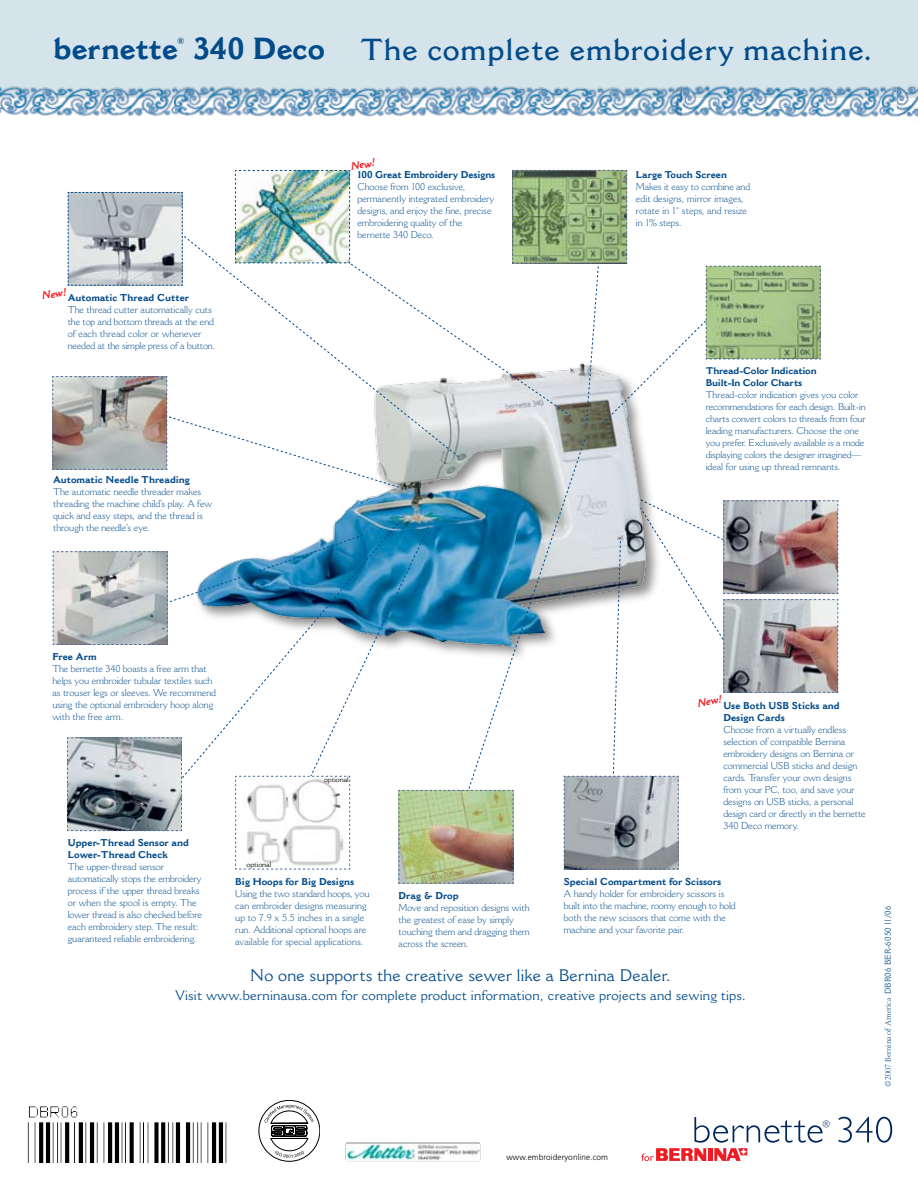
<style>
.page{position:relative;width:918px;height:1188px;background:#fff}
.page>*{position:absolute;margin:0;border:0;box-sizing:border-box;transform-origin:0 0}
.t1{font:600 30px "Cantoria";letter-spacing:.03em;color:#024b8b}
.t2{font:700 30px "Cantoria";color:#024b8b}
.t3{font:16.5px "Cantoria";letter-spacing:.015em;color:#024b8b}
.t4{font:13.5px "Cantoria";letter-spacing:.015em;color:#024b8b}
.t5{font:italic 700 10.5px "Cantoria";color:#ed1c24}
.t6{font:300 9.75px/12px "Cantoria";color:#024b8b}
.t7{font:700 9.75px/12px "Cantoria";color:#024b8b}
.t8{font:300 9.6px/12px "Cantoria";letter-spacing:-.01em;color:#024b8b}
.t9{font:700 9.6px/12px "Cantoria";letter-spacing:-.02em;color:#024b8b}
.t10{font:700 9px "Cantoria";color:#024b8b}
.t11{font:8.25px "Berling";color:#024b8b}
.t12{font:300 8.25px "Frutiger";letter-spacing:.01em;color:#000}
.t13{font:7.2px "Cantoria";color:#000}
.s1{font-family:"Cantoria"}
</style>
<div class="page">
<img style="left:345px;top:1142px;width:135px;height:19px">
<div style="left:259px;top:1100px;width:61px;height:61px;border:1px solid #000;border-radius:50%"></div>
<svg style="left:264px;top:1105px;width:49px;height:53px"></svg>
<div style="left:0;top:0;width:918px;height:98px;background:#d5e4eb"></div>
<img style="left:189px;top:86px;width:487px;height:31px">
<img style="left:0;top:86px;width:189px;height:31px">
<img style="left:676px;top:85px;width:242px;height:33px">
<img style="left:334px;top:417px;width:317px;height:109px">
<svg style="left:184px;top:218px;width:276px;height:240px"></svg>
<svg style="left:298px;top:227px;width:214px;height:190px"></svg>
<img style="left:459px;top:439px;width:127px;height:218px">
<svg style="left:563px;top:495px;width:276px;height:375px"></svg>
<img style="left:52px;top:526px;width:462px;height:358px">
<svg style="left:52px;top:376px;width:352px;height:113px"></svg>
<img style="left:235px;top:170px;width:115px;height:94px">
<svg style="left:67px;top:192px;width:116px;height:94px;background:#bac0c5"></svg>
<svg style="left:512px;top:170px;width:309px;height:256px"></svg>
<svg style="left:839px;top:1117px;width:53px;height:26px"></svg>
<svg style="left:641px;top:1117px;width:189px;height:44px"></svg>
<img style="left:27px;top:1106px;width:200px;height:56px">
<h1 class="t2" style="left:54px;top:30px;width:126px">bernette</h1>
<h1 class="t1" style="left:361px;top:31px;width:514px">The complete embroidery machine.</h1>
<p class="t10" style="left:177px;top:35px;width:8px">®</p>
<h1 class="t2" style="left:193px;top:30px;width:133px">340 Deco</h1>
<p class="t5" style="left:41px;top:289px;width:26px;rotate:-9deg">New!</p>
<p class="t7" style="left:68px;top:292px;width:123px">Automatic Thread Cutter</p>
<p class="t6" style="left:68px;top:304px;width:149px">The thread cutter automatically cuts the top and bottom threads at the end of each thread color or whenever needed at the simple press of a button.</p>
<p class="t7" style="left:53px;top:473px;width:138px">Automatic Needle Threading</p>
<p class="t6" style="left:53px;top:485px;width:161px">The automatic needle threader makes threading the machine child’s play. A few quick and easy steps, and the thread is through the needle’s eye.</p>
<p class="t5" style="left:350px;top:160px;width:26px;rotate:-9deg">New!</p>
<p class="t7" style="left:357px;top:168px;width:139px">100 Great Embroidery Designs</p>
<p class="t6" style="left:357px;top:180px;width:138px">Choose from 100 exclusive, permanently integrated embroidery designs, and enjoy the fine, precise embroidering quality of the bernette 340 Deco.</p>
<p class="t7" style="left:636px;top:168px;width:93px">Large Touch Screen</p>
<p class="t6" style="left:636px;top:180px;width:116px">Makes it easy to combine and edit designs, mirror images, rotate in 1˚ steps, and resize in 1% steps.</p>
<p class="t9" style="left:706px;top:365px;width:113px">Thread-Color Indication<br>Built-In Color Charts</p>
<p class="t8" style="left:706px;top:389px;width:162px">Thread-color indication gives you color recommendations for each design. Built-in charts convert colors to threads from four leading manufacturers. Choose the one you prefer. Exclusively available is a mode displaying colors the designer imagined— ideal for using up thread remnants.</p>
<p class="t7" style="left:52px;top:651px;width:46px">Free Arm</p>
<p class="t6" style="left:52px;top:663px;width:165px">The bernette 340 boasts a free arm that helps you embroider tubular textiles such as trouser legs or sleeves. We recommend using the optional embroidery hoop along with the free arm.</p>
<p class="t7" style="left:68px;top:837px;width:123px">Upper-Thread Sensor and<br>Lower-Thread Check</p>
<p class="t6" style="left:68px;top:861px;width:136px">The upper-thread sensor automatically stops the embroidery process if the upper thread breaks or when the spool is empty. The lower thread is also checked before each embroidery step. The result: guaranteed reliable embroidering.</p>
<p class="t13" style="left:247px;top:860px;width:26px">optional</p>
<p class="t13" style="left:324px;top:775px;width:26px">optional</p>
<p class="t7" style="left:235px;top:875px;width:120px">Big Hoops for Big Designs</p>
<p class="t6" style="left:235px;top:887px;width:136px">Using the two standard hoops, you can embroider designs measuring up to 7.9 x 5.5 inches in a single run. Additional optional hoops are available for special applications.</p>
<p class="t7" style="left:399px;top:890px;width:62px">Drag &amp; Drop</p>
<p class="t6" style="left:399px;top:902px;width:133px">Move and reposition designs with the greatest of ease by simply touching them and dragging them across the screen.</p>
<p class="t5" style="left:697px;top:697px;width:26px;rotate:-9deg">New!</p>
<p class="t7" style="left:723px;top:699px;width:118px">Use Both USB Sticks and<br>Design Cards</p>
<p class="t6" style="left:723px;top:723px;width:144px">Choose from a virtually endless selection of compatible Bernina embroidery designs on Bernina or commercial USB sticks and design cards. Transfer your own designs from your PC, too, and save your designs on USB sticks, a personal design card or directly in the bernette<br>340 Deco memory.</p>
<p class="t7" style="left:564px;top:875px;width:159px">Special Compartment for Scissors</p>
<p class="t6" style="left:564px;top:887px;width:173px">A handy holder for embroidery scissors is built into the machine, roomy enough to hold both the new scissors that come with the machine and your favorite pair.</p>
<h2 class="t3" style="left:250px;top:965px;width:422px">No one supports the creative sewer like a Bernina Dealer.</h2>
<h3 class="t4" style="left:175px;top:987px;width:572px">Visit www.berninausa.com for complete product information, creative projects and sewing tips.</h3>
<p class="t11" style="left:883px;top:1087px;width:182px;rotate:-90deg">©2007 Bernina of America <span class="s1">DBR06 BER-6050 11/06</span></p>
<p class="t12" style="left:506px;top:1153px;width:103px">www.embroideryonline.com</p>
</div>
